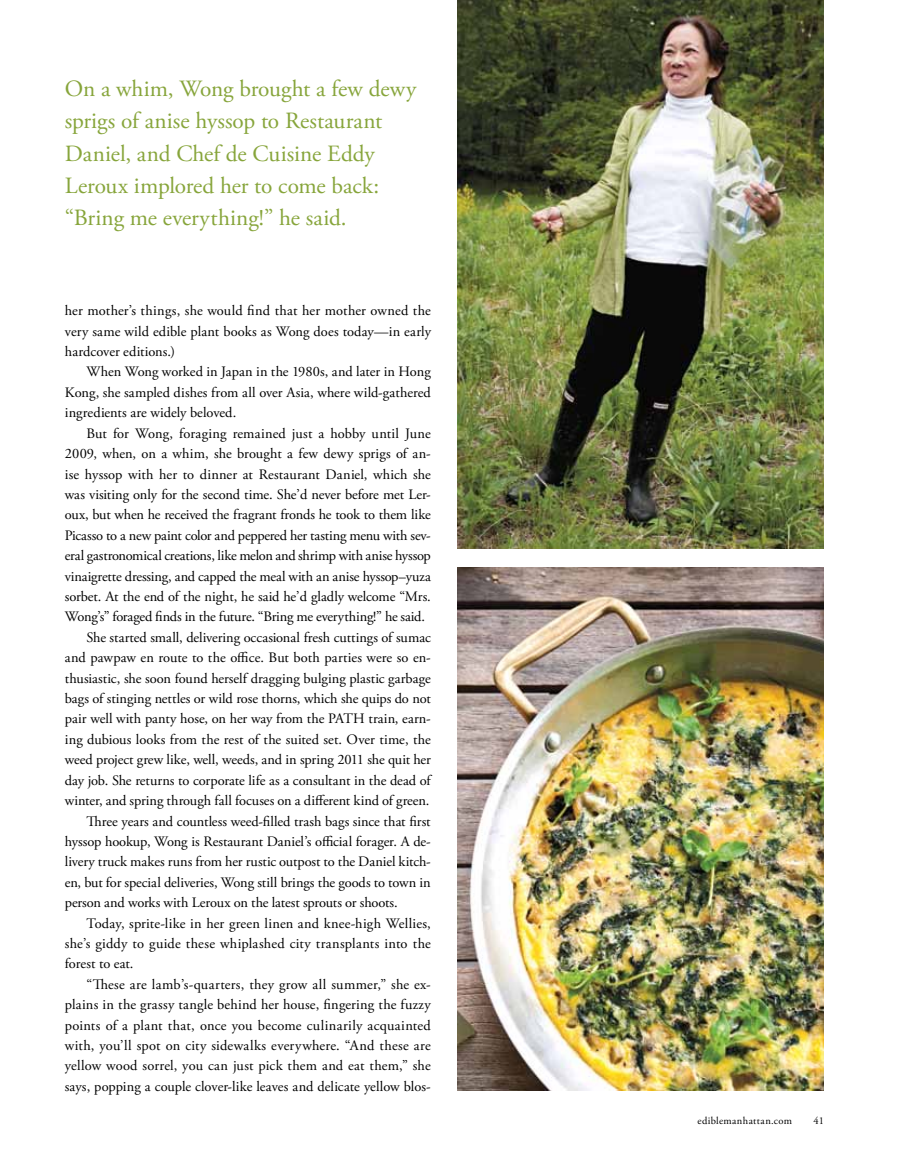
<style>
.page{position:relative;width:905px;height:1175px;background:#fff}
.page>*{position:absolute;margin:0;border:0;box-sizing:border-box;transform-origin:0 0}
.t1{font:23.25px/32.2px "Adobe Garamond Pro";color:#87a53b}
.t2{font:14.4px/20.4px "Adobe Garamond Pro";color:#000;text-align:justify}
.t3{font:14.4px "Adobe Garamond Pro";letter-spacing:.02em;color:#000}
.t4{font:10.5px "Adobe Garamond Pro";letter-spacing:.035em;color:#000}
</style>
<div class="page">
<img style="left:458px;top:0;width:366px;height:548px">
<img style="left:457px;top:567px;width:367px;height:523px">
<h1 class="t1" style="left:65px;top:73px;width:353px">On a whim, Wong brought a few dewy sprigs of anise hyssop to Restaurant Daniel, and Chef de Cuisine Eddy Leroux implored her to come back: “Bring me everything!” he said.</h1>
<p class="t2" style="left:65px;top:301px;width:368px">her mother’s things, she would find that her mother owned the very same wild edible plant books as Wong does today—in early hardcover editions.)</p>
<p class="t2" style="left:65px;top:362px;width:367px;text-indent:22px">When Wong worked in Japan in the 1980s, and later in Hong Kong, she sampled dishes from all over Asia, where wild-gathered ingredients are widely beloved.</p>
<p class="t2" style="left:86px;top:423px;width:346px">But for Wong, foraging remained just a hobby until June</p>
<p class="t2" style="left:65px;top:444px;width:367px">2009, when, on a whim, she brought a few dewy sprigs of an-</p>
<p class="t2" style="left:65px;top:464px;width:367px">ise hyssop with her to dinner at Restaurant Daniel, which she</p>
<p class="t2" style="left:65px;top:484px;width:367px">was visiting only for the second time. She’d never before met Ler-</p>
<p class="t2" style="left:65px;top:505px;width:367px">oux, but when he received the fragrant fronds he took to them like</p>
<p class="t2" style="left:65px;top:525px;width:367px">Picasso to a new paint color and peppered her tasting menu with sev-</p>
<p class="t2" style="left:65px;top:546px;width:367px">eral gastronomical creations, like melon and shrimp with anise hyssop</p>
<p class="t2" style="left:65px;top:566px;width:367px">vinaigrette dressing, and capped the meal with an anise hyssop–yuza</p>
<p class="t2" style="left:65px;top:586px;width:367px">sorbet. At the end of the night, he said he’d gladly welcome “Mrs.</p>
<p class="t2" style="left:65px;top:607px;width:361px">Wong’s” foraged finds in the future. “Bring me everything!” he said.</p>
<p class="t2" style="left:86px;top:627px;width:346px">She started small, delivering occasional fresh cuttings of sumac</p>
<p class="t2" style="left:65px;top:648px;width:367px">and pawpaw en route to the office. But both parties were so en-</p>
<p class="t2" style="left:65px;top:668px;width:367px">thusiastic, she soon found herself dragging bulging plastic garbage</p>
<p class="t2" style="left:65px;top:688px;width:367px">bags of stinging nettles or wild rose thorns, which she quips do not</p>
<p class="t2" style="left:65px;top:709px;width:367px">pair well with panty hose, on her way from the PATH train, earn-</p>
<p class="t2" style="left:65px;top:729px;width:367px">ing dubious looks from the rest of the suited set. Over time, the</p>
<p class="t2" style="left:65px;top:750px;width:367px">weed project grew like, well, weeds, and in spring 2011 she quit her</p>
<p class="t2" style="left:65px;top:770px;width:367px">day job. She returns to corporate life as a consultant in the dead of</p>
<p class="t2" style="left:65px;top:791px;width:366px">winter, and spring through fall focuses on a different kind of green.</p>
<p class="t2" style="left:86px;top:811px;width:346px">Three years and countless weed-filled trash bags since that first</p>
<p class="t2" style="left:65px;top:831px;width:367px">hyssop hookup, Wong is Restaurant Daniel’s official forager. A de-</p>
<p class="t2" style="left:65px;top:852px;width:367px">livery truck makes runs from her rustic outpost to the Daniel kitch-</p>
<p class="t2" style="left:65px;top:872px;width:367px">en, but for special deliveries, Wong still brings the goods to town in</p>
<p class="t2" style="left:65px;top:893px;width:334px">person and works with Leroux on the latest sprouts or shoots.</p>
<p class="t2" style="left:86px;top:913px;width:346px">Today, sprite-like in her green linen and knee-high Wellies,</p>
<p class="t3" style="left:65px;top:934px;width:367px">she’s giddy to guide these whiplashed city transplants into the</p>
<p class="t2" style="left:65px;top:954px;width:70px">forest to eat.</p>
<p class="t3" style="left:86px;top:975px;width:346px">“These are lamb’s-quarters, they grow all summer,” she ex-</p>
<p class="t2" style="left:65px;top:995px;width:367px">plains in the grassy tangle behind her house, fingering the fuzzy</p>
<p class="t3" style="left:65px;top:1016px;width:367px">points of a plant that, once you become culinarily acquainted</p>
<p class="t3" style="left:65px;top:1036px;width:367px">with, you’ll spot on city sidewalks everywhere. “And these are</p>
<p class="t2" style="left:65px;top:1056px;width:367px">yellow wood sorrel, you can just pick them and eat them,” she</p>
<p class="t2" style="left:65px;top:1076px;width:367px">says, popping a couple clover-like leaves and delicate yellow blos-</p>
<p class="t4" style="left:697px;top:1114px;width:96px">ediblemanhattan.com</p>
<p class="t4" style="left:813px;top:1114px;width:12px">41</p>
</div>
